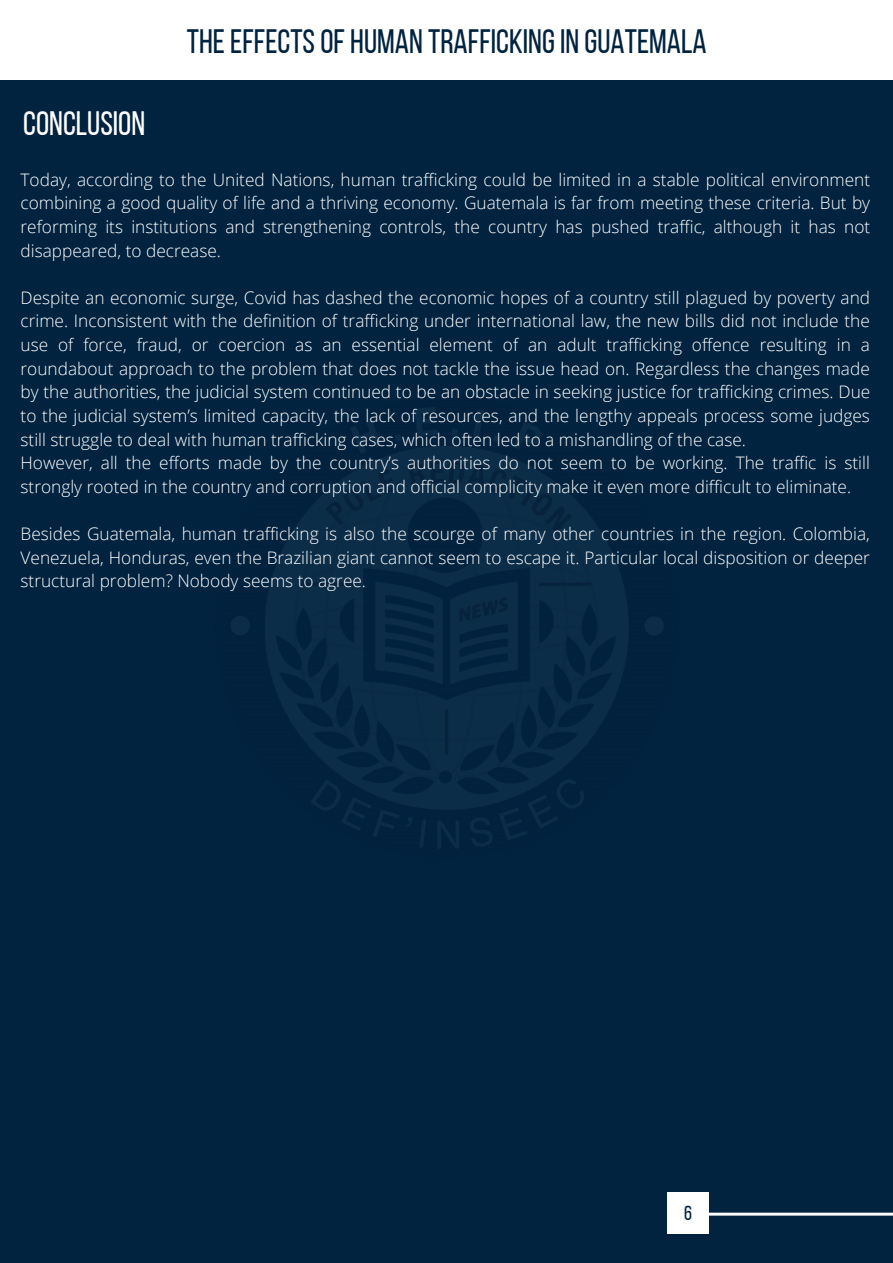
<style>
.page{position:relative;width:893px;height:1263px;background:#01233f}
.page>*{position:absolute;margin:0;border:0;box-sizing:border-box;transform-origin:0 0}
.t1{font:33.75px "Bebas Neue";color:#01233f}
.t2{font:33.75px "Bebas Neue";color:#fff}
.t3{font:20.33px "Bebas Neue";color:#01233f}
.t4{font:300 17.25px/23.6px "Open Sans";color:#fff;text-align:justify}
</style>
<div class="page">
<div style="left:0;top:0;width:893px;height:79px;background:#fff"></div>
<img style="left:231px;top:408px;width:432px;height:440px">
<svg style="left:709px;top:1212px;width:184px;height:4px"></svg>
<div style="left:667px;top:1192px;width:42px;height:42px;background:#fff"></div>
<p class="t1" style="left:187px;top:28px;width:521px">THEEFFECTSOF HUMAN TRAFFICKINGIN GUATEMALA</p>
<p class="t2" style="left:23px;top:110px;width:123px">CONCLUSION</p>
<p class="t4" style="left:21px;top:167px;width:851px">Today, according to the United Nations, human trafficking could be limited in a stable political environment combining a good quality of life and a thriving economy. Guatemala is far from meeting these criteria. But by reforming its institutions and strengthening controls, the country has pushed traffic, although it has not disappeared, to decrease.</p>
<p class="t4" style="left:21px;top:285px;width:851px">Despite an economic surge, Covid has dashed the economic hopes of a country still plagued by poverty and crime. Inconsistent with the definition of trafficking under international law, the new bills did not include the use of force, fraud, or coercion as an essential element of an adult trafficking offence resulting in a roundabout approach to the problem that does not tackle the issue head on. Regardless the changes made by the authorities, the judicial system continued to be an obstacle in seeking justice for trafficking crimes. Due to the judicial system’s limited capacity, the lack of resources, and the lengthy appeals process some judges still struggle to deal with human trafficking cases, which often led to a mishandling of the case.</p>
<p class="t4" style="left:21px;top:451px;width:851px">However, all the efforts made by the country’s authorities do not seem to be working. The traffic is still strongly rooted in the country and corruption and official complicity make it even more difficult to eliminate.</p>
<p class="t4" style="left:21px;top:522px;width:851px">Besides Guatemala, human trafficking is also the scourge of many other countries in the region. Colombia, Venezuela, Honduras, even the Brazilian giant cannot seem to escape it. Particular local disposition or deeper structural problem? Nobody seems to agree.</p>
<p class="t3" style="left:684px;top:1204px;width:9px">6</p>
</div>
